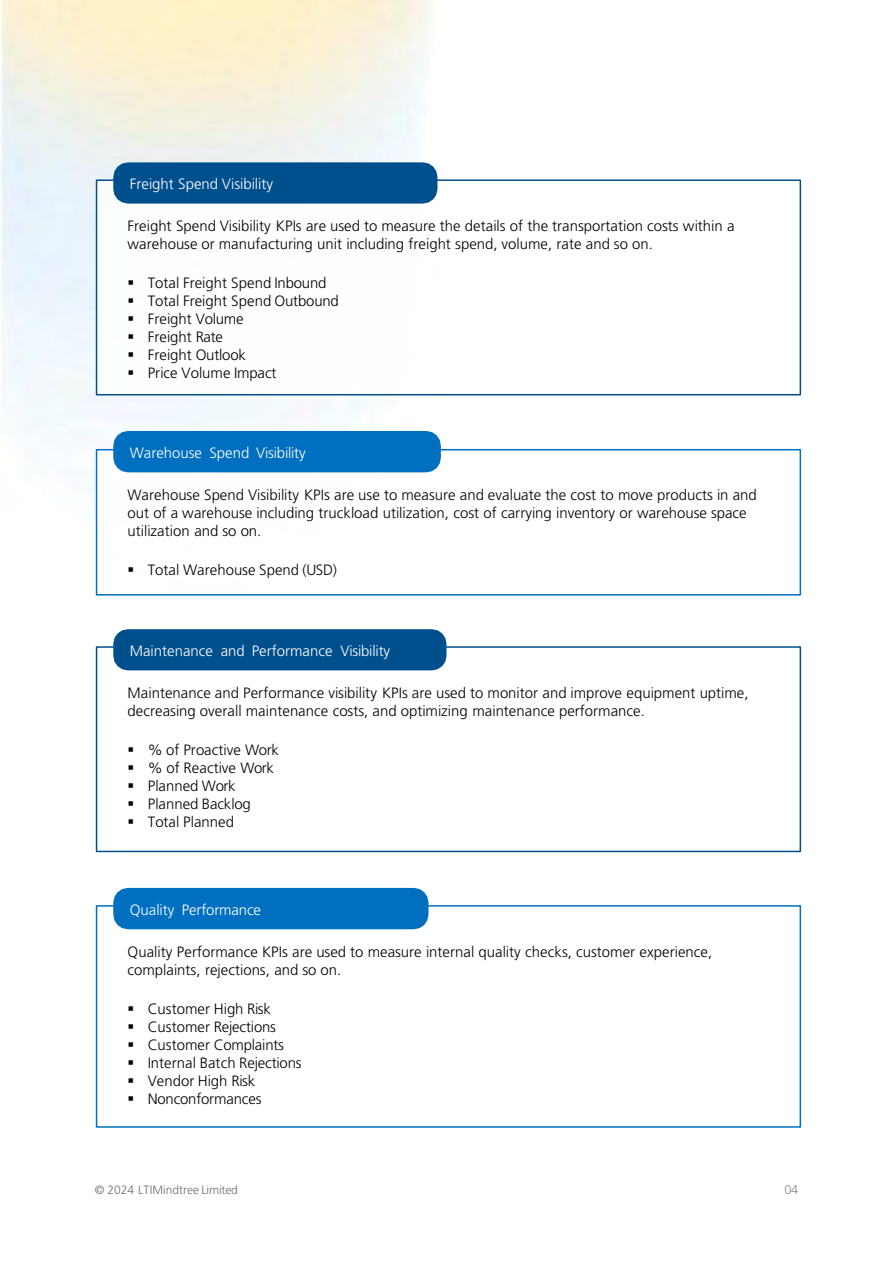
<style>
.page{position:relative;width:893px;height:1264px;background:#fff}
.page>*{position:absolute;margin:0;border:0;box-sizing:border-box;transform-origin:0 0}
.t1{font:300 15px/18px "Frutiger LT Pro";color:#000}
.t2{font:300 15px "Frutiger LT Pro";color:#fff}
.t3{font:300 12.75px "Frutiger LT Pro";color:#87898d}
.t4{font:300 12px "Frutiger LT Pro";letter-spacing:-.005em;color:#6d6e70}
</style>
<div class="page">
<div style="left:96px;top:179px;width:705px;height:216px;border:2px solid #004f8d"></div>
<div style="left:113px;top:162px;width:324px;height:42px;background:#004f8d"></div>
<div style="left:96px;top:449px;width:705px;height:146px;border:2px solid #006fc0"></div>
<div style="left:113px;top:431px;width:328px;height:41px;background:#006fc0"></div>
<div style="left:96px;top:646px;width:705px;height:206px;border:2px solid #004f8d"></div>
<div style="left:113px;top:629px;width:333px;height:41px;background:#004f8d"></div>
<div style="left:96px;top:905px;width:705px;height:223px;border:2px solid #006fc0"></div>
<div style="left:113px;top:888px;width:315px;height:41px;background:#006fc0"></div>
<p class="t2" style="left:130px;top:175px;width:145px">Freight Spend Visibility</p>
<p class="t1" style="left:128px;top:217px;width:608px">Freight Spend Visibility KPIs are used to measure the details of the transportation costs within a warehouse or manufacturing unit including freight spend, volume, rate and so on.</p>
<p class="t1" style="left:128px;top:274px;width:200px">▪ Total Freight Spend Inbound</p>
<p class="t1" style="left:128px;top:292px;width:213px">▪ Total Freight Spend Outbound</p>
<p class="t1" style="left:128px;top:310px;width:117px">▪ Freight Volume</p>
<p class="t1" style="left:128px;top:328px;width:97px">▪ Freight Rate</p>
<p class="t1" style="left:128px;top:346px;width:120px">▪ Freight Outlook</p>
<p class="t1" style="left:128px;top:364px;width:150px">▪ Price Volume Impact</p>
<p class="t2" style="left:130px;top:444px;width:178px">Warehouse Spend Visibility</p>
<p class="t1" style="left:128px;top:486px;width:630px">Warehouse Spend Visibility KPIs are use to measure and evaluate the cost to move products in and out of a warehouse including truckload utilization, cost of carrying inventory or warehouse space utilization and so on.</p>
<p class="t1" style="left:128px;top:561px;width:211px">▪ Total Warehouse Spend (USD)</p>
<p class="t2" style="left:130px;top:642px;width:262px">Maintenance and Performance Visibility</p>
<p class="t1" style="left:128px;top:684px;width:622px">Maintenance and Performance visibility KPIs are used to monitor and improve equipment uptime, decreasing overall maintenance costs, and optimizing maintenance performance.</p>
<p class="t1" style="left:128px;top:741px;width:153px">▪ % of Proactive Work</p>
<p class="t1" style="left:128px;top:759px;width:148px">▪ % of Reactive Work</p>
<p class="t1" style="left:128px;top:777px;width:110px">▪ Planned Work</p>
<p class="t1" style="left:128px;top:795px;width:125px">▪ Planned Backlog</p>
<p class="t1" style="left:128px;top:813px;width:108px">▪ Total Planned</p>
<p class="t2" style="left:130px;top:901px;width:133px">Quality Performance</p>
<p class="t1" style="left:128px;top:943px;width:586px">Quality Performance KPIs are used to measure internal quality checks, customer experience, complaints, rejections, and so on.</p>
<p class="t1" style="left:128px;top:1000px;width:145px">▪ Customer High Risk</p>
<p class="t1" style="left:128px;top:1018px;width:150px">▪ Customer Rejections</p>
<p class="t1" style="left:128px;top:1036px;width:158px">▪ Customer Complaints</p>
<p class="t1" style="left:128px;top:1054px;width:175px">▪ Internal Batch Rejections</p>
<p class="t1" style="left:128px;top:1072px;width:129px">▪ Vendor High Risk</p>
<p class="t1" style="left:127px;top:1090px;width:135px">▪ Nonconformances</p>
<p class="t4" style="left:95px;top:1183px;width:144px">© 2024 LTIMindtree Limited</p>
<p class="t3" style="left:784px;top:1182px;width:15px">04</p>
</div>
